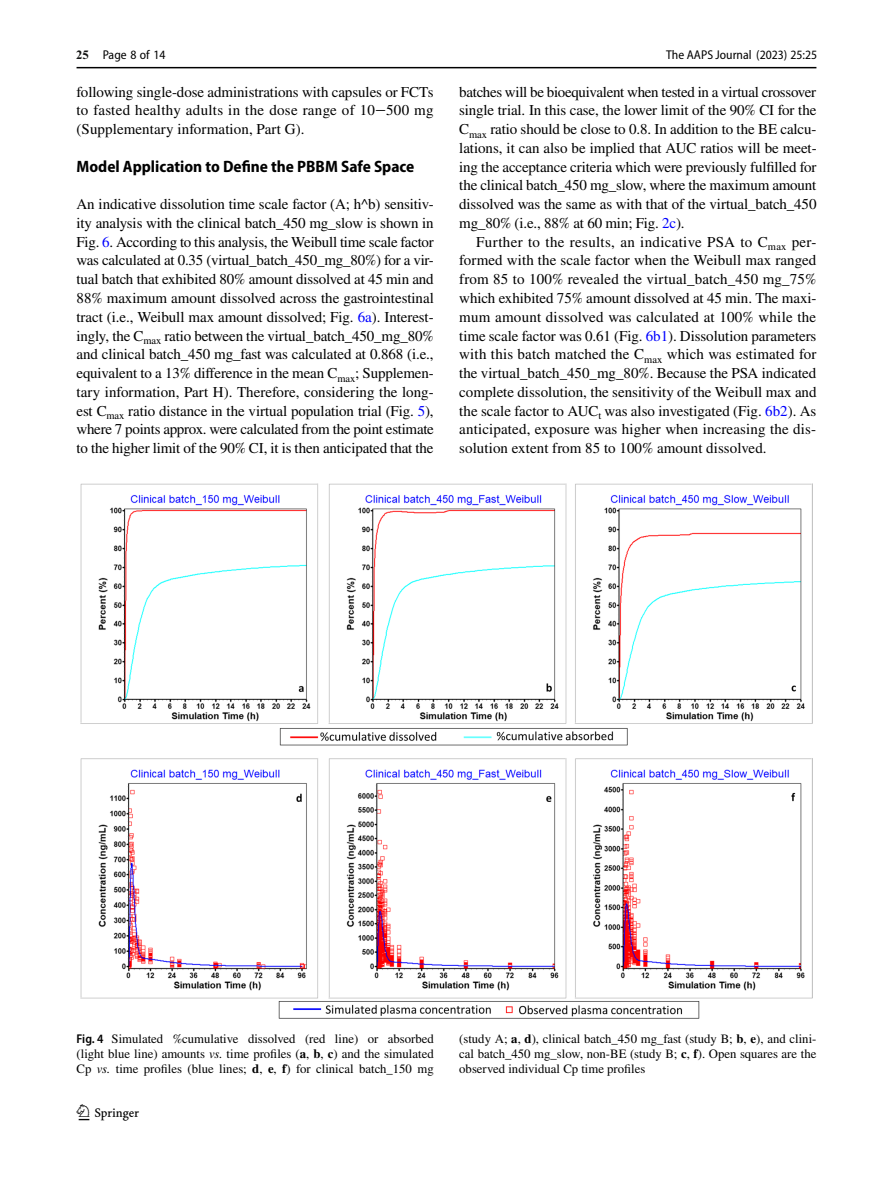
<style>
.page{position:relative;width:893px;height:1187px;background:#fff}
.page>*{position:absolute;margin:0;border:0;box-sizing:border-box;transform-origin:0 0}
.t1{font:22.5px "Springnew Regular 2";color:#000}
.t2{font:700 semi-condensed 16.5px "Myriad Pro";color:#000}
.t3{font:15px/18.8px "STIX";color:#000;text-align:justify}
.t4{font:12.75px/15px "STIX";color:#000;text-align:justify}
.t5{font:semi-condensed 12.75px "Myriad Pro";color:#000}
.t6{font:12.75px "Myriad Pro Semi Cn 5";color:#000}
.s1{font-family:"Bqdqgq Adv T Tb 8864 ccf.B";color:#131413}
.s2{font-family:"Code 2000"}
.s3{color:#00f}
.s4{font-family:"Myriad Pro Semi Cn 3";font-stretch:normal}
.s5{font-family:"Myriad Pro";font-weight:600;font-stretch:semi-condensed}
.s6{font-style:italic}
.s7{font-weight:700}
</style>
<div class="page">
<hr style="left:77px;top:67px;width:739px;height:1px;background:#000">
<img style="left:81px;top:483px;width:731px;height:535px">
<p class="t6" style="left:76px;top:48px;width:91px"><span class="s1">25</span> Page 8 of 14</p>
<p class="t3" style="left:77px;top:83px;width:359px">following single-dose administrations with capsules or FCTs to fasted healthy adults in the dose range of 10<span class="s2">‒</span>500 mg (Supplementary information, Part G).</p>
<p class="t2" style="left:77px;top:157px;width:339px">Model Application to Define the PBBM Safe Space</p>
<p class="t3" style="left:77px;top:196px;width:359px">An indicative dissolution time scale factor (A; h^b) sensitiv&shy;ity analysis with the clinical batch_450 mg_slow is shown in Fig. <span class="s3">6</span>. According to this analysis, the Weibull time scale factor was calculated at 0.35 (virtual_batch_450_mg_80%) for a vir&shy;tual batch that exhibited 80% amount dissolved at 45 min and 88% maximum amount dissolved across the gastrointestinal tract (i.e., Weibull max amount dissolved; Fig. <span class="s3">6a</span>). Interest&shy;ingly, the C<sub>max</sub> ratio between the virtual_batch_450_mg_80% and clinical batch_450 mg_fast was calculated at 0.868 (i.e., equivalent to a 13% difference in the mean C<sub>max</sub>; Supplemen&shy;tary information, Part H). Therefore, considering the long&shy;est C<sub>max</sub> ratio distance in the virtual population trial (Fig. <span class="s3">5</span>), where 7 points approx. were calculated from the point estimate to the higher limit of the 90% CI, it is then anticipated that the</p>
<p class="t5" style="left:666px;top:48px;width:152px">The AAPS Journal <span class="s4">(2023) 25:25</span></p>
<p class="t3" style="left:459px;top:83px;width:359px">batches will be bioequivalent when tested in a virtual crossover single trial. In this case, the lower limit of the 90% CI for the C<sub>max</sub> ratio should be close to 0.8. In addition to the BE calcu&shy;lations, it can also be implied that AUC ratios will be meet&shy;ing the acceptance criteria which were previously fulfilled for the clinical batch_450 mg_slow, where the maximum amount dissolved was the same as with that of the virtual_batch_450 mg_80% (i.e., 88% at 60 min; Fig. <span class="s3">2c</span>).</p>
<p class="t3" style="left:459px;top:233px;width:359px;text-indent:17px">Further to the results, an indicative PSA to C<sub>max</sub> per&shy;formed with the scale factor when the Weibull max ranged from 85 to 100% revealed the virtual_batch_450 mg_75% which exhibited 75% amount dissolved at 45 min. The maxi&shy;mum amount dissolved was calculated at 100% while the time scale factor was 0.61 (Fig. <span class="s3">6b1</span>). Dissolution parameters with this batch matched the C<sub>max</sub> which was estimated for the virtual_batch_450_mg_80%. Because the PSA indicated complete dissolution, the sensitivity of the Weibull max and the scale factor to AUC<sub>t</sub> was also investigated (Fig. <span class="s3">6b2</span>). As anticipated, exposure was higher when increasing the dis&shy;solution extent from 85 to 100% amount dissolved.</p>
<p class="t4" style="left:77px;top:1032px;width:359px"><span class="s5">Fig. 4</span> Simulated %cumulative dissolved (red line) or absorbed (light blue line) amounts <span class="s6">vs.</span> time profiles (<span class="s7">a</span>, <span class="s7">b</span>, <span class="s7">c</span>) and the simulated Cp <span class="s6">vs.</span> time profiles (blue lines; <span class="s7">d</span>, <span class="s7">e</span>, <span class="s7">f</span>) for clinical batch_150 mg</p>
<p class="t4" style="left:459px;top:1032px;width:359px">(study A; <span class="s7">a</span>, <span class="s7">d</span>), clinical batch_450 mg_fast (study B; <span class="s7">b</span>, <span class="s7">e</span>), and clini&shy;cal batch_450 mg_slow, non-BE (study B; <span class="s7">c</span>, <span class="s7">f</span>). Open squares are the observed individual Cp time profiles</p>
<h1 class="t1" style="left:79px;top:1104px;width:62px">1 3</h1>
</div>
